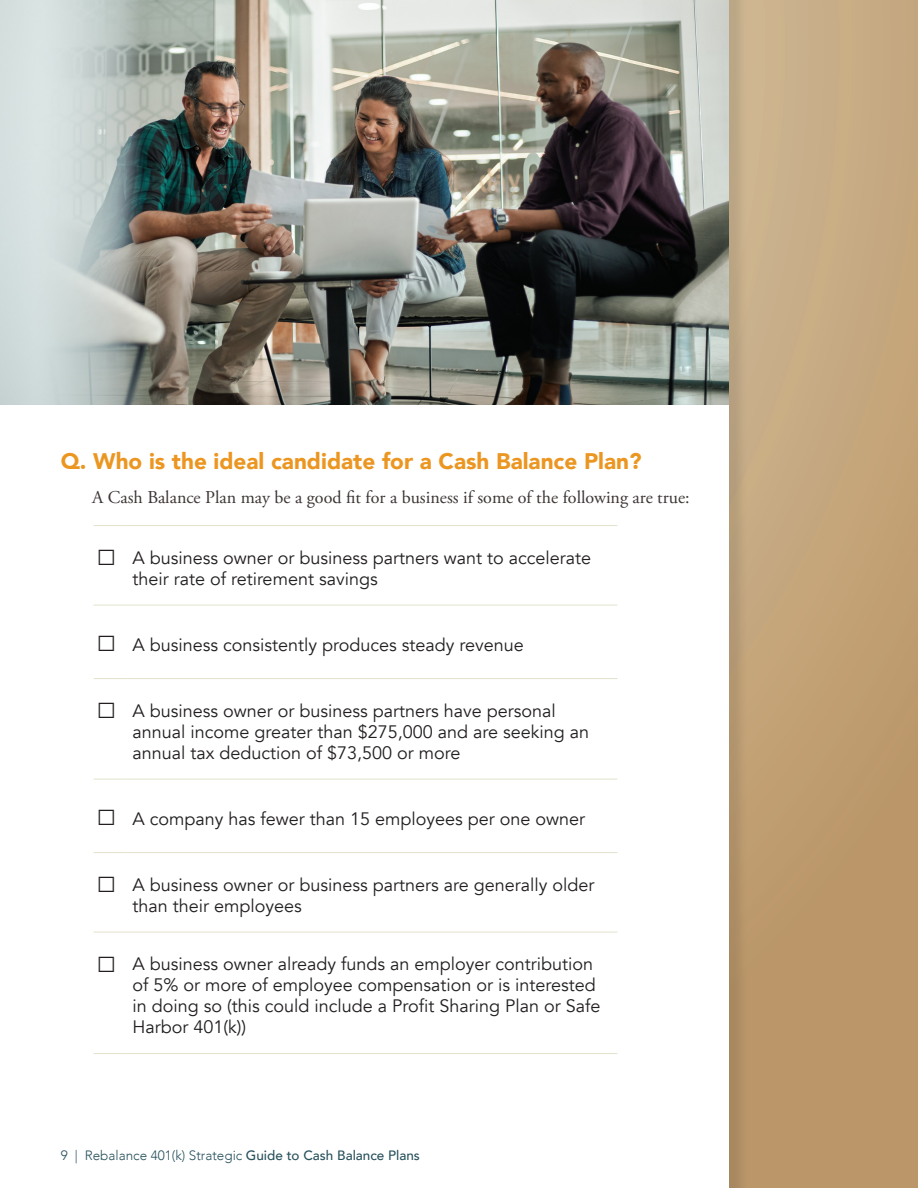
<style>
.page{position:relative;width:918px;height:1188px;background:#fff}
.page>*{position:absolute;margin:0;border:0;box-sizing:border-box;transform-origin:0 0}
.t1{font:700 33px "Arial";color:#231f20}
.t2{font:900 22.5px "Avenir";color:#ec9622}
.table_caption{font:18px/21px "Avenir";color:#231f20}
.answer{font:18px "Adobe Garamond Pro";color:#3c3533}
.t3{font:300 13.5px "Avenir";color:#28515c}
.s1{font-weight:500}
</style>
<div class="page">
<div style="left:0;top:0;width:918px;height:1188px;background:linear-gradient(to bottom,#cbb28c,#b89264)"></div>
<div style="left:2px;top:0;width:746px;height:1188px;background:#231f20;opacity:.12"></div>
<div style="left:0;top:0;width:729px;height:1188px;background:#fff"></div>
<hr style="left:94px;top:525px;width:32px;height:1px;background:#e2e1cc">
<hr style="left:126px;top:525px;width:491px;height:1px;background:#e2e1cc">
<hr style="left:94px;top:605px;width:32px;height:1px;background:#e2e1cc">
<hr style="left:126px;top:605px;width:491px;height:1px;background:#e2e1cc">
<hr style="left:94px;top:678px;width:32px;height:1px;background:#e2e1cc">
<hr style="left:126px;top:678px;width:491px;height:1px;background:#e2e1cc">
<hr style="left:94px;top:779px;width:32px;height:1px;background:#e2e1cc">
<hr style="left:126px;top:779px;width:491px;height:1px;background:#e2e1cc">
<hr style="left:94px;top:852px;width:32px;height:1px;background:#e2e1cc">
<hr style="left:126px;top:852px;width:491px;height:1px;background:#e2e1cc">
<hr style="left:94px;top:932px;width:32px;height:1px;background:#e2e1cc">
<hr style="left:126px;top:932px;width:491px;height:1px;background:#e2e1cc">
<hr style="left:94px;top:1053px;width:32px;height:1px;background:#e2e1cc">
<hr style="left:126px;top:1053px;width:491px;height:1px;background:#e2e1cc">
<img style="left:0;top:0;width:728px;height:405px">
<h2 class="t2" style="left:61px;top:442px;width:582px">Q. Who is the ideal candidate for a Cash Balance Plan?</h2>
<p class="answer" style="left:92px;top:486px;width:599px">A Cash Balance Plan may be a good fit for a business if some of the following are true:</p>
<p class="t1" style="left:97px;top:532px;width:21px">□</p>
<p class="table_caption" style="left:132px;top:547px;width:460px">A business owner or business partners want to accelerate their rate of retirement savings</p>
<p class="t1" style="left:97px;top:618px;width:21px">□</p>
<p class="table_caption" style="left:132px;top:634px;width:393px">A business consistently produces steady revenue</p>
<p class="t1" style="left:97px;top:685px;width:21px">□</p>
<p class="table_caption" style="left:132px;top:700px;width:458px">A business owner or business partners have personal annual income greater than $275,000 and are seeking an annual tax deduction of $73,500 or more</p>
<p class="t1" style="left:97px;top:792px;width:21px">□</p>
<p class="table_caption" style="left:132px;top:808px;width:454px">A company has fewer than 15 employees per one owner</p>
<p class="t1" style="left:97px;top:859px;width:21px">□</p>
<p class="table_caption" style="left:132px;top:874px;width:463px">A business owner or business partners are generally older than their employees</p>
<p class="t1" style="left:97px;top:939px;width:21px">□</p>
<p class="table_caption" style="left:132px;top:954px;width:470px">A business owner already funds an employer contribution of 5% or more of employee compensation or is interested in doing so (this could include a Profit Sharing Plan or Safe Harbor 401(k))</p>
<p class="t3" style="left:61px;top:1147px;width:361px">9 | Rebalance 401(k) Strategic <span class="s1">Guide to Cash Balance Plans</span></p>
</div>
